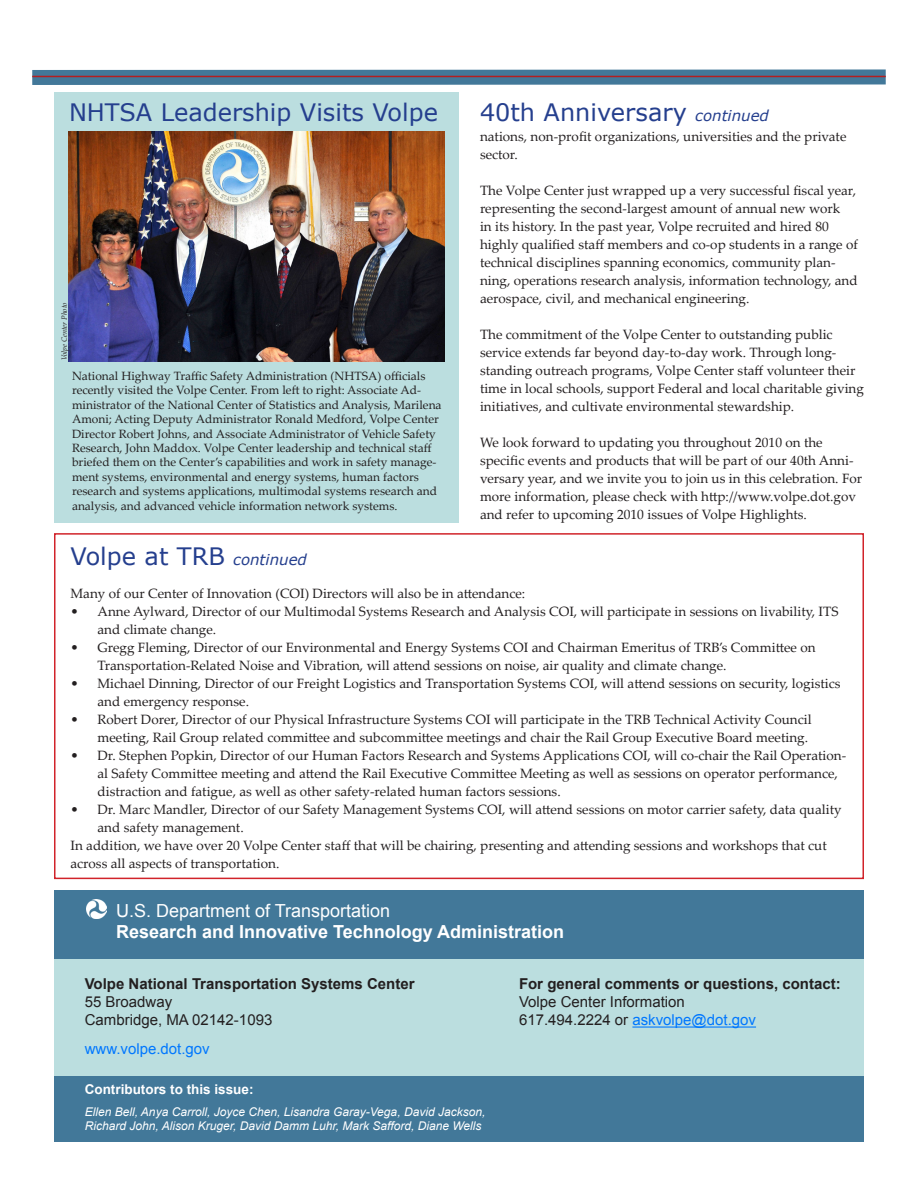
<style>
.page{position:relative;width:918px;height:1188px;background:#fff}
.page>*{position:absolute;margin:0;border:0;box-sizing:border-box;transform-origin:0 0}
.t1{font:24px "Verdana";color:#253f8e}
.t2{font:700 18px/21.6px "Arial";color:#fff}
.t3{font:700 15px/18px "Arial";color:#231f20}
.t4{font:15px "Arial";color:#07f}
.t5{font:13.5px/18px "Palatino Linotype";color:#231f20}
.t6{font:700 13.5px "Arial";color:#fff}
.t7{font:12px/14.4px "Palatino Linotype";color:#231f20}
.t8{font:italic 12px/14.4px "Arial";color:#fff}
.t9{font:italic 7.5px "Palatino Linotype";color:#231f20}
.s1{font-style:italic;font-size:15px}
.s2{font-weight:400}
.s3{font-weight:400;color:#07f}
</style>
<div class="page">
<svg style="left:32px;top:69px;width:854px;height:16px;background:#527d9b"></svg>
<hr style="left:32px;top:76px;width:854px;height:1px;background:#b41f20">
<div style="left:54px;top:92px;width:405px;height:430px;background:#bbdedf"></div>
<img style="left:69px;top:132px;width:375px;height:229px">
<div style="left:54px;top:958px;width:810px;height:176px;background:#bbdedf"></div>
<div style="left:54px;top:1076px;width:810px;height:65px;background:#427899"></div>
<hr style="left:632px;top:1027px;width:124px;height:1px;background:#07f">
<div style="left:54px;top:890px;width:810px;height:68px;background:#427899"></div>
<div style="left:54px;top:533px;width:810px;height:346px;border:2px solid #d1232a"></div>
<img style="left:87px;top:900px;width:19px;height:19px">
<p class="t1" style="left:69px;top:97px;width:371px">NHTSA Leadership Visits Volpe</p>
<p class="t9" style="left:59px;top:360px;width:59px;rotate:-90deg">Volpe Center Photo</p>
<p class="t7" style="left:72px;top:368px;width:371px">National Highway Traffic Safety Administration (NHTSA) officials recently visited the Volpe Center. From left to right: Associate Ad&shy;ministrator of the National Center of Statistics and Analysis, Marilena Amoni; Acting Deputy Administrator Ronald Medford, Volpe Center Director Robert Johns, and Associate Administrator of Vehicle Safety Research, John Maddox. Volpe Center leadership and technical staff briefed them on the Center’s capabilities and work in safety manage&shy;ment systems, environmental and energy systems, human factors research and systems applications, multimodal systems research and analysis, and advanced vehicle information network systems.</p>
<h1 class="t1" style="left:480px;top:97px;width:291px">40th Anniversary <span class="s1">continued</span></h1>
<p class="t5" style="left:480px;top:127px;width:368px">nations, non-profit organizations, universities and the private sector.</p>
<p class="t5" style="left:480px;top:181px;width:379px">The Volpe Center just wrapped up a very successful fiscal year, representing the second-largest amount of annual new work<br>in its history. In the past year, Volpe recruited and hired 80 highly qualified staff members and co-op students in a range of technical disciplines spanning economics, community plan&shy;ning, operations research analysis, information technology, and aerospace, civil, and mechanical engineering.</p>
<p class="t5" style="left:480px;top:325px;width:386px">The commitment of the Volpe Center to outstanding public service extends far beyond day-to-day work. Through long&shy;standing outreach programs, Volpe Center staff volunteer their time in local schools, support Federal and local charitable giving initiatives, and cultivate environmental stewardship.</p>
<p class="t5" style="left:480px;top:433px;width:384px">We look forward to updating you throughout 2010 on the specific events and products that will be part of our 40th Anni&shy;versary year, and we invite you to join us in this celebration. For more information, please check with http://www.volpe.dot.gov and refer to upcoming 2010 issues of Volpe Highlights.</p>
<p class="t1" style="left:70px;top:541px;width:238px">Volpe at TRB <span class="s1">continued</span></p>
<p class="t5" style="left:70px;top:583px;width:456px">Many of our Center of Innovation (COI) Directors will also be in attendance:</p>
<p class="t5" style="left:98px;top:601px;width:743px;text-indent:-27px">• Anne Aylward, Director of our Multimodal Systems Research and Analysis COI, will participate in sessions on livability, ITS and climate change.</p>
<p class="t5" style="left:98px;top:637px;width:720px;text-indent:-27px">• Gregg Fleming, Director of our Environmental and Energy Systems COI and Chairman Emeritus of TRB’s Committee on<br>Transportation-Related Noise and Vibration, will attend sessions on noise, air quality and climate change.</p>
<p class="t5" style="left:98px;top:673px;width:744px;text-indent:-27px">• Michael Dinning, Director of our Freight Logistics and Transportation Systems COI, will attend sessions on security, logistics and emergency response.</p>
<p class="t5" style="left:70px;top:709px;width:743px;text-align:right">• Robert Dorer, Director of our Physical Infrastructure Systems COI will participate in the TRB Technical Activity Council meeting, Rail Group related committee and subcommittee meetings and chair the Rail Group Executive Board meeting.</p>
<p class="t5" style="left:98px;top:745px;width:750px;text-indent:-27px">• Dr. Stephen Popkin, Director of our Human Factors Research and Systems Applications COI, will co-chair the Rail Operation&shy;al Safety Committee meeting and attend the Rail Executive Committee Meeting as well as sessions on operator performance, distraction and fatigue, as well as other safety-related human factors sessions.</p>
<p class="t5" style="left:98px;top:799px;width:746px;text-indent:-27px">• Dr. Marc Mandler, Director of our Safety Management Systems COI, will attend sessions on motor carrier safety, data quality and safety management.</p>
<p class="t5" style="left:70px;top:835px;width:758px">In addition, we have over 20 Volpe Center staff that will be chairing, presenting and attending sessions and workshops that cut across all aspects of transportation.</p>
<p class="t2" style="left:116px;top:900px;width:450px"><span class="s2">U.S. Department of Transportation<br></span>Research and Innovative Technology Administration</p>
<p class="t3" style="left:85px;top:976px;width:331px">Volpe National Transportation Systems Center<br><span class="s2">55 Broadway<br>Cambridge, MA 02142-1093</span></p>
<p class="t4" style="left:85px;top:1039px;width:127px">www.volpe.dot.gov</p>
<p class="t6" style="left:85px;top:1081px;width:170px">Contributors to this issue:</p>
<p class="t8" style="left:85px;top:1105px;width:402px">Ellen Bell, Anya Carroll, Joyce Chen, Lisandra Garay-Vega, David Jackson,<br>Richard John, Alison Kruger, David Damm Luhr, Mark Safford, Diane Wells</p>
<p class="t3" style="left:519px;top:976px;width:323px">For general comments or questions, contact:<br><span class="s2">Volpe Center Information<br>617.494.2224 or</span> <span class="s3">askvolpe@dot.gov</span></p>
</div>
